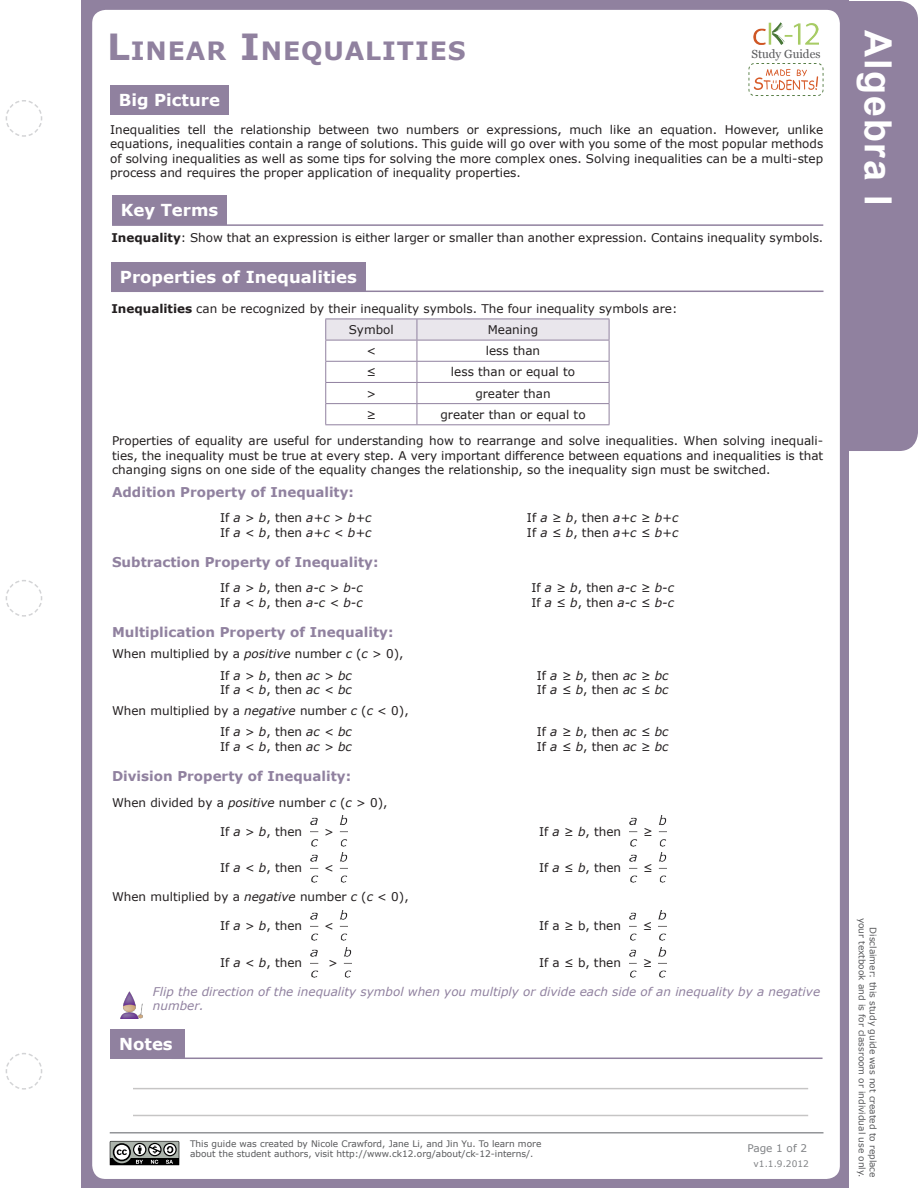
<style>
.page{position:relative;width:918px;height:1188px;background:#fff}
.page>*{position:absolute;margin:0;border:0;box-sizing:border-box;transform-origin:0 0}
.t1{font:700 37.5px "Arial";letter-spacing:.05em;color:#fff}
.t2{font:700 25.2px "Verdana";letter-spacing:.035em;color:#90819f}
.t3{font:700 16.5px "Verdana";color:#fff}
.Subheadings2{font:700 13.5px "Verdana";color:#90819f}
.Content{font:12px/14.4px "Verdana";color:#231f20;text-align:justify}
.Content-2{font:italic 12px "Verdana";color:#231f20}
.Key_Terms{font:12px "Verdana";color:#231f20}
.Wizard{font:italic 12px/14.4px "Verdana";color:#90819f}
.t4{font:11.7px "Georgia";color:#57585a}
.t5{font:10.5px "Verdana";color:#808285}
.Image_Credit{font:9px/10.8px "Verdana";color:#57585a;text-align:right}
.Image_Credit-2{font:9px "Verdana";color:#808285}
.s1{font-size:36px}
.s2{font-weight:700}
.s3{font-style:normal}
.s4{font-style:italic}
</style>
<div class="page">
<div style="left:816px;top:2px;width:101px;height:448px;background:#90819f;border-radius:18px"></div>
<div style="left:816px;top:1px;width:102px;height:450px;border:2px solid #90819f;border-radius:18px"></div>
<div style="left:88px;top:5px;width:756px;height:1178px;background:#fff;border-radius:18px"></div>
<div style="left:83px;top:1px;width:766px;height:1187px;border:9px solid #90819f;border-radius:18px"></div>
<svg style="left:5px;top:100px;width:38px;height:37px"></svg>
<svg style="left:5px;top:580px;width:38px;height:37px"></svg>
<svg style="left:5px;top:1053px;width:38px;height:37px"></svg>
<hr style="left:110px;top:1132px;width:714px;height:2px;background:#939598">
<svg style="left:110px;top:1141px;width:69px;height:24px;background:#727472"></svg>
<img style="left:754px;top:22px;width:64px;height:23px">
<svg style="left:749px;top:63px;width:75px;height:33px"></svg>
<svg style="left:917px;top:13px;width:1px;height:425px"></svg>
<div style="left:112px;top:195px;width:115px;height:30px;background:#90819f"></div>
<svg style="left:325px;top:319px;width:285px;height:105px"></svg>
<hr style="left:325px;top:424px;width:92px;height:1px;background:#90819f">
<hr style="left:417px;top:424px;width:192px;height:1px;background:#90819f">
<div style="left:110px;top:85px;width:119px;height:30px;background:#90819f"></div>
<hr style="left:112px;top:224px;width:711px;height:2px;background:#90819f">
<img style="left:311px;top:817px;width:8px;height:29px">
<img style="left:339px;top:816px;width:8px;height:30px">
<img style="left:630px;top:817px;width:8px;height:29px">
<img style="left:658px;top:816px;width:8px;height:30px">
<img style="left:311px;top:854px;width:8px;height:29px">
<img style="left:339px;top:852px;width:8px;height:31px">
<img style="left:630px;top:854px;width:8px;height:29px">
<img style="left:658px;top:852px;width:8px;height:31px">
<img style="left:311px;top:912px;width:8px;height:29px">
<img style="left:339px;top:910px;width:8px;height:31px">
<img style="left:629px;top:912px;width:8px;height:29px">
<img style="left:658px;top:910px;width:8px;height:31px">
<img style="left:311px;top:949px;width:8px;height:28px">
<img style="left:343px;top:947px;width:8px;height:30px">
<img style="left:629px;top:949px;width:8px;height:28px">
<img style="left:658px;top:947px;width:8px;height:30px">
<hr style="left:111px;top:291px;width:713px;height:1px;background:#90819f">
<div style="left:111px;top:262px;width:255px;height:30px;background:#90819f"></div>
<img style="left:120px;top:991px;width:23px;height:27px">
<hr style="left:172px;top:1058px;width:651px;height:1px;background:#90819f">
<div style="left:111px;top:1029px;width:74px;height:30px;background:#90819f"></div>
<hr style="left:133px;top:1115px;width:675px;height:1px;background:#231f20">
<hr style="left:133px;top:1088px;width:675px;height:1px;background:#231f20">
<p class="t2" style="left:107px;top:33px;width:360px"><span class="s1">L</span>INEAR <span class="s1">I</span> NEQUALITIES</p>
<p class="t3" style="left:119px;top:89px;width:103px">Big Picture</p>
<p class="t4" style="left:752px;top:47px;width:70px">Study Guides</p>
<p class="Content" style="left:110px;top:122px;width:715px">Inequalities tell the relationship between two numbers or expressions, much like an equation. However, unlike equations, inequalities contain a range of solutions. This guide will go over with you some of the most popular methods of solving inequalities as well as some tips for solving the more complex ones. Solving inequalities can be a multi-step process and requires the proper application of inequality properties.</p>
<p class="t3" style="left:121px;top:198px;width:99px">Key Terms</p>
<p class="Key_Terms" style="left:111px;top:229px;width:713px"><span class="s2">Inequality</span>: Show that an expression is either larger or smaller than another expression. Contains inequality symbols.</p>
<p class="t3" style="left:120px;top:266px;width:239px">Properties of Inequalities</p>
<p class="Content" style="left:111px;top:301px;width:568px"><span class="s2">Inequalities</span> can be recognized by their inequality symbols. The four inequality symbols are:</p>
<p class="Content" style="left:349px;top:322px;width:46px">Symbol</p>
<p class="Content" style="left:488px;top:322px;width:52px">Meaning</p>
<p class="Content" style="left:366px;top:344px;width:11px">&lt;</p>
<p class="Content" style="left:486px;top:344px;width:56px">less than</p>
<p class="Content" style="left:366px;top:365px;width:11px">≤</p>
<p class="Content" style="left:451px;top:365px;width:126px">less than or equal to</p>
<p class="Content" style="left:366px;top:386px;width:11px">&gt;</p>
<p class="Content" style="left:475px;top:386px;width:77px">greater than</p>
<p class="Content" style="left:366px;top:407px;width:11px">≥</p>
<p class="Content" style="left:440px;top:407px;width:147px">greater than or equal to</p>
<p class="Content" style="left:112px;top:434px;width:713px">Properties of equality are useful for understanding how to rearrange and solve inequalities. When solving inequali&shy;ties, the inequality must be true at every step. A very important difference between equations and inequalities is that changing signs on one side of the equality changes the relationship, so the inequality sign must be switched.</p>
<p class="Subheadings2" style="left:112px;top:482px;width:244px">Addition Property of Inequality:</p>
<p class="Content-2" style="left:220px;top:510px;width:153px"><span class="s3">If</span> a &gt; b<span class="s3">, then</span> a+c &gt; b+c</p>
<p class="Content-2" style="left:527px;top:510px;width:153px"><span class="s3">If</span> a ≥ b<span class="s3">, then</span> a+c ≥ b+c</p>
<p class="Content-2" style="left:220px;top:524px;width:153px"><span class="s3">If</span> a &lt; b<span class="s3">, then</span> a+c &lt; b+c</p>
<p class="Content-2" style="left:527px;top:524px;width:153px"><span class="s3">If</span> a ≤ b<span class="s3">, then</span> a+c ≤ b+c</p>
<p class="Subheadings2" style="left:112px;top:553px;width:268px">Subtraction Property of Inequality:</p>
<p class="Content-2" style="left:220px;top:580px;width:144px"><span class="s3">If</span> a &gt; b<span class="s3">, then</span> a-c &gt; b-c</p>
<p class="Content-2" style="left:531px;top:580px;width:144px"><span class="s3">If</span> a ≥ b<span class="s3">, then</span> a-c ≥ b-c</p>
<p class="Content-2" style="left:220px;top:594px;width:144px"><span class="s3">If</span> a &lt; b<span class="s3">, then</span> a-c &lt; b-c</p>
<p class="Content-2" style="left:531px;top:594px;width:144px"><span class="s3">If</span> a ≤ b<span class="s3">, then</span> a-c ≤ b-c</p>
<p class="Subheadings2" style="left:112px;top:623px;width:283px">Multiplication Property of Inequality:</p>
<p class="Content" style="left:112px;top:647px;width:293px">When multiplied by a <span class="s4">positive</span> number <span class="s4">c</span> (<span class="s4">c</span> &gt; 0),</p>
<p class="Content-2" style="left:220px;top:667px;width:133px"><span class="s3">If</span> a &gt; b<span class="s3">, then</span> ac &gt; bc</p>
<p class="Content-2" style="left:537px;top:667px;width:133px"><span class="s3">If</span> a ≥ b<span class="s3">, then</span> ac ≥ bc</p>
<p class="Content-2" style="left:220px;top:681px;width:133px"><span class="s3">If</span> a &lt; b<span class="s3">, then</span> ac &lt; bc</p>
<p class="Content-2" style="left:537px;top:681px;width:133px"><span class="s3">If</span> a ≤ b<span class="s3">, then</span> ac ≤ bc</p>
<p class="Content" style="left:112px;top:704px;width:298px">When multiplied by a <span class="s4">negative</span> number <span class="s4">c</span> (<span class="s4">c</span> &lt; 0),</p>
<p class="Content-2" style="left:220px;top:724px;width:133px"><span class="s3">If</span> a &gt; b<span class="s3">, then</span> ac &lt; bc</p>
<p class="Content-2" style="left:537px;top:724px;width:133px"><span class="s3">If</span> a ≥ b<span class="s3">, then</span> ac ≤ bc</p>
<p class="Content-2" style="left:220px;top:738px;width:133px"><span class="s3">If</span> a &lt; b<span class="s3">, then</span> ac &gt; bc</p>
<p class="Content-2" style="left:537px;top:738px;width:133px"><span class="s3">If</span> a ≤ b<span class="s3">, then</span> ac ≥ bc</p>
<p class="Subheadings2" style="left:112px;top:767px;width:241px">Division Property of Inequality:</p>
<p class="Content" style="left:112px;top:795px;width:277px">When divided by a <span class="s4">positive</span> number <span class="s4">c</span> (<span class="s4">c</span> &gt; 0),</p>
<p class="Content" style="left:220px;top:824px;width:84px">If <span class="s4">a &gt; b</span>, then</p>
<p class="Content" style="left:324px;top:824px;width:11px">&gt;</p>
<p class="Content" style="left:539px;top:824px;width:84px">If <span class="s4">a ≥ b</span>, then</p>
<p class="Content" style="left:643px;top:824px;width:11px">≥</p>
<p class="Content" style="left:220px;top:861px;width:84px">If <span class="s4">a &lt; b</span>, then</p>
<p class="Content" style="left:324px;top:861px;width:11px">&lt;</p>
<p class="Content" style="left:539px;top:861px;width:84px">If <span class="s4">a ≤ b</span>, then</p>
<p class="Content" style="left:643px;top:861px;width:11px">≤</p>
<p class="Content" style="left:112px;top:889px;width:298px">When multiplied by a <span class="s4">negative</span> number <span class="s4">c</span> (<span class="s4">c</span> &lt; 0),</p>
<p class="Content" style="left:220px;top:919px;width:84px">If <span class="s4">a &gt; b</span>, then</p>
<p class="Content" style="left:324px;top:919px;width:11px">&lt;</p>
<p class="Content" style="left:539px;top:919px;width:83px">If a ≥ b, then</p>
<p class="Content" style="left:643px;top:919px;width:11px">≤</p>
<p class="Content" style="left:220px;top:955px;width:84px">If <span class="s4">a &lt; b</span>, then</p>
<p class="Content" style="left:328px;top:955px;width:11px">&gt;</p>
<p class="Content" style="left:539px;top:955px;width:83px">If a ≤ b, then</p>
<p class="Content" style="left:643px;top:955px;width:11px">≥</p>
<p class="Wizard" style="left:153px;top:984px;width:669px">Flip the direction of the inequality symbol when you multiply or divide each side of an inequality by a negative number.</p>
<p class="t3" style="left:119px;top:1033px;width:55px">Notes</p>
<p class="Image_Credit" style="left:190px;top:1138px;width:353px;text-align:left">This guide was created by Nicole Crawford, Jane Li, and Jin Yu. To learn more about the student authors, visit http://www.ck12.org/about/ck-12-interns/.</p>
<p class="t5" style="left:747px;top:1141px;width:61px">Page 1 of 2</p>
<p class="Image_Credit-2" style="left:754px;top:1157px;width:57px">v1.1.9.2012</p>
<p class="t1" style="left:903px;top:30px;width:177px;rotate:90deg">Algebra I</p>
<p class="Image_Credit" style="left:879px;top:918px;width:261px;rotate:90deg">Disclaimer: this study guide was not created to replace your textbook and is for classroom or individual use only.</p>
</div>
